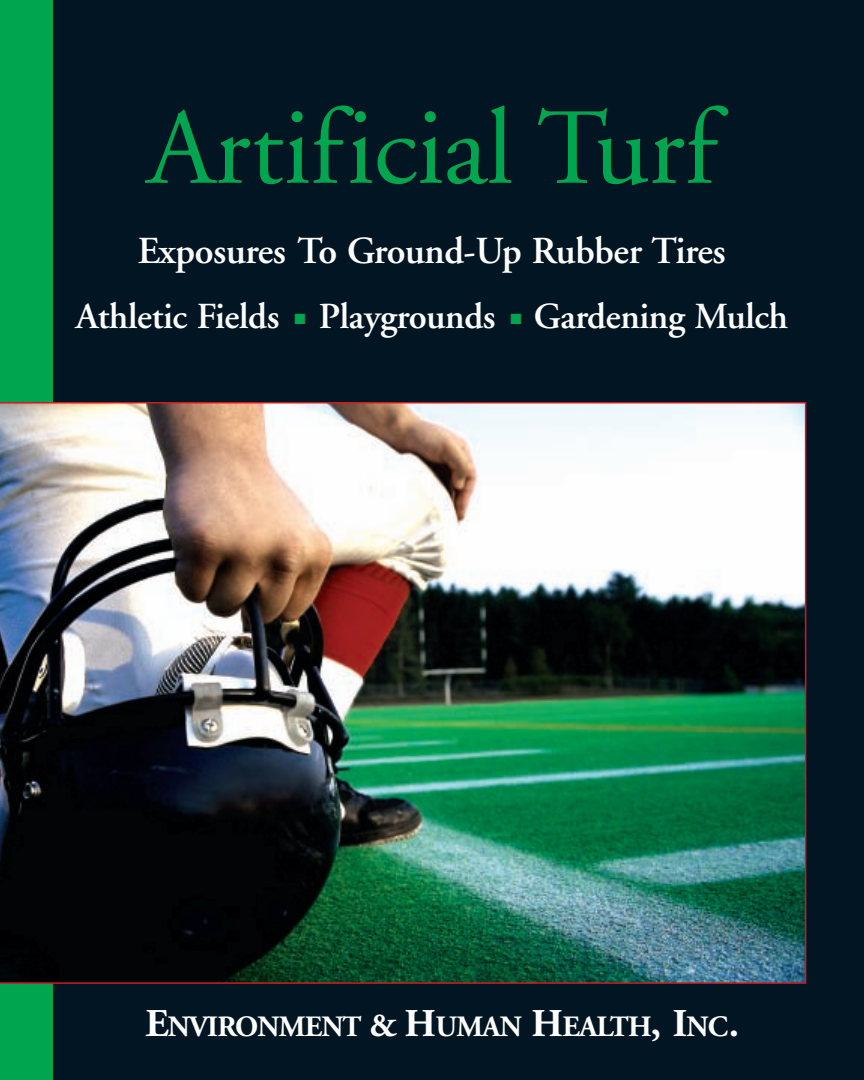
<style>
.page{position:relative;width:864px;height:1080px;background:#011622}
.page>*{position:absolute;margin:0;border:0;box-sizing:border-box;transform-origin:0 0}
.t1{font:108px "Adobe Garamond";letter-spacing:-.005em;color:#00a54f}
.t2{font:600 38.1px "Adobe Garamond";letter-spacing:-.01em;color:#fff}
.t3{font:600 36.6px "Adobe Garamond";letter-spacing:-.01em;color:#fff}
.t4{font:700 29.4px "Adobe Garamond";letter-spacing:-.03em;color:#fff}
.s1{color:#00a54f}
.s2{font-size:39.3px}
.s3{font-size:33.6px}
.s4{font-size:37.5px}
</style>
<div class="page">
<div style="left:0;top:0;width:52px;height:1080px;background:#00a54f"></div>
<img style="left:0;top:402px;width:806px;height:582px">
<h1 class="t1" style="left:148px;top:105px;width:570px">Artificial Turf</h1>
<p class="t2" style="left:138px;top:236px;width:590px">Exposures To Ground-Up Rubber Tires</p>
<p class="t3" style="left:76px;top:302px;width:714px">Athletic Fields <span class="s1">■</span> Playgrounds <span class="s1">■</span> Gardening Mulch</p>
<p class="t4" style="left:145px;top:1015px;width:595px"><span class="s2">E</span>NVIRONMENT <span class="s3">&amp;</span> <span class="s2">H</span>UMAN <span class="s2">H</span>EALTH<span class="s2">, I</span>NC<span class="s4">.</span></p>
</div>
